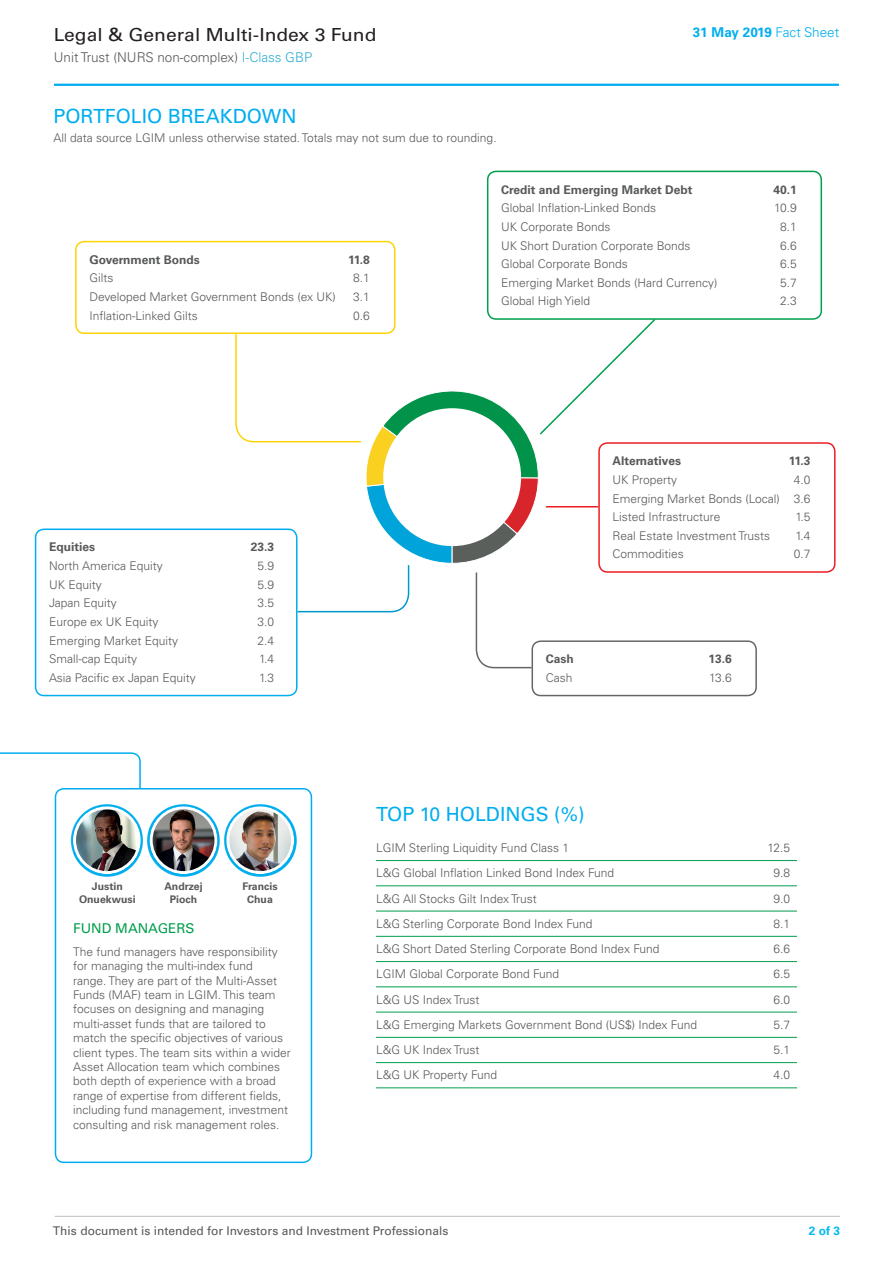
<style>
.page{position:relative;width:893px;height:1263px;background:#fff}
.page>*{position:absolute;margin:0;border:0;box-sizing:border-box;transform-origin:0 0}
.t1{font:19.5px "Univers LT Pro 55 Roman";color:#00aeef}
.t2{font:18px "Univers LT Pro 55 Roman";color:#231f20;scale:1.07 1}
.t3{font:300 13.5px "Univers LT Pro 45";color:#57585a}
.t4{font:700 13.5px "Univers LT Pro 65";letter-spacing:-.01em;color:#00aeef}
.t5{font:13.5px "Univers LT Pro 55 Roman";color:#009e4d}
.t6{font:300 12px/14.4px "Univers LT Pro 45";color:#57585a}
.t7{font:700 12px "Univers LT Pro 65";color:#57585a}
.t8{font:12px "Univers LT Pro 55 Roman";color:#57585a}
.t9{font:700 12px "Univers LT Pro 65";color:#00baf1}
.t10{font:700 10.5px/12.6px "Univers LT Pro 65";color:#57585a;text-align:center}
.s1{color:#33add6}
.s2{font-family:"Univers LT Pro 45";font-weight:300}
</style>
<div class="page">
<hr style="left:54px;top:84px;width:785px;height:2px;background:#00aeef">
<hr style="left:55px;top:1216px;width:785px;height:1px;background:#bcbdc0">
<svg style="left:0;top:752px;width:141px;height:38px"></svg>
<hr style="left:376px;top:860px;width:421px;height:1px;background:#009e4d">
<hr style="left:376px;top:885px;width:421px;height:1px;background:#009e4d">
<hr style="left:376px;top:911px;width:421px;height:1px;background:#009e4d">
<hr style="left:376px;top:936px;width:421px;height:1px;background:#009e4d">
<hr style="left:376px;top:961px;width:421px;height:1px;background:#009e4d">
<hr style="left:376px;top:986px;width:421px;height:1px;background:#009e4d">
<hr style="left:376px;top:1012px;width:421px;height:1px;background:#009e4d">
<hr style="left:376px;top:1037px;width:421px;height:1px;background:#009e4d">
<hr style="left:376px;top:1062px;width:421px;height:1px;background:#009e4d">
<hr style="left:376px;top:1087px;width:421px;height:1px;background:#009e4d">
<div style="left:55px;top:788px;width:257px;height:375px;border:2px solid #00aeef;border-radius:9px"></div>
<img style="left:154px;top:804px;width:58px;height:71px">
<img style="left:212px;top:804px;width:85px;height:71px">
<img style="left:70px;top:804px;width:84px;height:71px">
<div style="left:35px;top:528px;width:262px;height:168px;border:2px solid #00aeef;border-radius:9px"></div>
<div style="left:75px;top:241px;width:320px;height:93px;border:2px solid #fed304;border-radius:9px"></div>
<div style="left:487px;top:171px;width:335px;height:149px;border:2px solid #009e4d;border-radius:9px"></div>
<div style="left:598px;top:442px;width:237px;height:131px;border:2px solid #ee1d23;border-radius:9px"></div>
<div style="left:531px;top:640px;width:226px;height:56px;border:2px solid #666;border-radius:9px"></div>
<svg style="left:235px;top:320px;width:419px;height:349px"></svg>
<div style="left:383px;top:408px;width:138px;height:138px;background:#fff;border-radius:50%"></div>
<h2 class="t2" style="left:54px;top:24px;width:303px">Legal &amp; General Multi-Index 3 Fund</h2>
<p class="t3" style="left:54px;top:49px;width:260px">Unit Trust (NURS non-complex) <span class="s1">I-Class GBP</span></p>
<h1 class="t1" style="left:54px;top:105px;width:244px">PORTFOLIO BREAKDOWN</h1>
<p class="t6" style="left:54px;top:130px;width:445px">All data source LGIM unless otherwise stated. Totals may not sum due to rounding.</p>
<p class="t4" style="left:693px;top:25px;width:148px">31 May 2019 <span class="s2">Fact Sheet</span></p>
<p class="t7" style="left:89px;top:252px;width:112px">Government Bonds</p>
<p class="t7" style="left:348px;top:252px;width:23px">11.8</p>
<p class="t6" style="left:89px;top:271px;width:26px">Gilts</p>
<p class="t6" style="left:353px;top:271px;width:18px">8.1</p>
<p class="t6" style="left:89px;top:290px;width:248px">Developed Market Government Bonds (ex UK)</p>
<p class="t6" style="left:353px;top:290px;width:18px">3.1</p>
<p class="t6" style="left:89px;top:308px;width:110px">Inflation-Linked Gilts</p>
<p class="t6" style="left:353px;top:308px;width:18px">0.6</p>
<p class="t7" style="left:49px;top:540px;width:48px">Equities</p>
<p class="t7" style="left:251px;top:540px;width:25px">23.3</p>
<p class="t6" style="left:49px;top:559px;width:115px">North America Equity</p>
<p class="t6" style="left:257px;top:559px;width:18px">5.9</p>
<p class="t6" style="left:49px;top:577px;width:54px">UK Equity</p>
<p class="t6" style="left:257px;top:577px;width:18px">5.9</p>
<p class="t6" style="left:49px;top:596px;width:69px">Japan Equity</p>
<p class="t6" style="left:257px;top:596px;width:18px">3.5</p>
<p class="t6" style="left:49px;top:615px;width:111px">Europe ex UK Equity</p>
<p class="t6" style="left:257px;top:615px;width:18px">3.0</p>
<p class="t6" style="left:49px;top:633px;width:131px">Emerging Market Equity</p>
<p class="t6" style="left:257px;top:633px;width:18px">2.4</p>
<p class="t6" style="left:49px;top:652px;width:90px">Small-cap Equity</p>
<p class="t6" style="left:259px;top:652px;width:16px">1.4</p>
<p class="t6" style="left:49px;top:670px;width:148px">Asia Pacific ex Japan Equity</p>
<p class="t6" style="left:259px;top:670px;width:16px">1.3</p>
<p class="t7" style="left:501px;top:182px;width:193px">Credit and Emerging Market Debt</p>
<p class="t7" style="left:773px;top:182px;width:25px">40.1</p>
<p class="t6" style="left:501px;top:201px;width:156px">Global Inflation-Linked Bonds</p>
<p class="t6" style="left:774px;top:201px;width:24px">10.9</p>
<p class="t6" style="left:501px;top:219px;width:111px">UK Corporate Bonds</p>
<p class="t6" style="left:780px;top:219px;width:18px">8.1</p>
<p class="t6" style="left:501px;top:238px;width:191px">UK Short Duration Corporate Bonds</p>
<p class="t6" style="left:780px;top:238px;width:18px">6.6</p>
<p class="t6" style="left:501px;top:257px;width:128px">Global Corporate Bonds</p>
<p class="t6" style="left:780px;top:257px;width:18px">6.5</p>
<p class="t6" style="left:501px;top:275px;width:218px">Emerging Market Bonds (Hard Currency)</p>
<p class="t6" style="left:780px;top:275px;width:18px">5.7</p>
<p class="t6" style="left:501px;top:294px;width:90px">Global High Yield</p>
<p class="t6" style="left:780px;top:294px;width:18px">2.3</p>
<p class="t7" style="left:613px;top:454px;width:70px">Alternatives</p>
<p class="t7" style="left:789px;top:454px;width:23px">11.3</p>
<p class="t6" style="left:613px;top:472px;width:66px">UK Property</p>
<p class="t6" style="left:613px;top:470px;width:199px;line-height:18.6px;text-align:justify;text-indent:181px">4.0<br>Emerging Market Bonds (Local) 3.6<br>Listed Infrastructure</p>
<p class="t6" style="left:796px;top:510px;width:16px">1.5</p>
<p class="t6" style="left:613px;top:528px;width:159px">Real Estate Investment Trusts</p>
<p class="t6" style="left:796px;top:528px;width:16px">1.4</p>
<p class="t6" style="left:613px;top:547px;width:73px">Commodities</p>
<p class="t6" style="left:794px;top:547px;width:18px">0.7</p>
<p class="t7" style="left:546px;top:652px;width:30px">Cash</p>
<p class="t7" style="left:708px;top:652px;width:25px">13.6</p>
<p class="t6" style="left:546px;top:670px;width:28px">Cash</p>
<p class="t6" style="left:709px;top:670px;width:24px">13.6</p>
<p class="t10" style="left:79px;top:880px;width:58px">Justin<br>Onuekwusi</p>
<p class="t10" style="left:164px;top:880px;width:40px">Andrzej<br>Pioch</p>
<p class="t10" style="left:242px;top:880px;width:37px">Francis<br>Chua</p>
<p class="t5" style="left:73px;top:920px;width:123px">FUND MANAGERS</p>
<p class="t6" style="left:73px;top:944px;width:219px">The fund managers have responsibility for managing the multi-index fund<br>range. They are part of the Multi-Asset Funds (MAF) team in LGIM. This team focuses on designing and managing multi-asset funds that are tailored to match the specific objectives of various client types. The team sits within a wider Asset Allocation team which combines both depth of experience with a broad range of expertise from different fields, including fund management, investment consulting and risk management roles.</p>
<h1 class="t1" style="left:376px;top:802px;width:210px">TOP 10 HOLDINGS (%)</h1>
<p class="t6" style="left:376px;top:841px;width:194px">LGIM Sterling Liquidity Fund Class 1</p>
<p class="t6" style="left:767px;top:841px;width:24px">12.5</p>
<p class="t6" style="left:376px;top:866px;width:240px">L&amp;G Global Inflation Linked Bond Index Fund</p>
<p class="t6" style="left:773px;top:866px;width:18px">9.8</p>
<p class="t6" style="left:376px;top:891px;width:162px">L&amp;G All Stocks Gilt Index Trust</p>
<p class="t6" style="left:773px;top:891px;width:18px">9.0</p>
<p class="t6" style="left:376px;top:916px;width:218px">L&amp;G Sterling Corporate Bond Index Fund</p>
<p class="t6" style="left:773px;top:916px;width:18px">8.1</p>
<p class="t6" style="left:376px;top:942px;width:285px">L&amp;G Short Dated Sterling Corporate Bond Index Fund</p>
<p class="t6" style="left:773px;top:942px;width:18px">6.6</p>
<p class="t6" style="left:376px;top:967px;width:185px">LGIM Global Corporate Bond Fund</p>
<p class="t6" style="left:773px;top:967px;width:18px">6.5</p>
<p class="t6" style="left:376px;top:992px;width:105px">L&amp;G US Index Trust</p>
<p class="t6" style="left:773px;top:992px;width:18px">6.0</p>
<p class="t6" style="left:376px;top:1017px;width:322px">L&amp;G Emerging Markets Government Bond (US$) Index Fund</p>
<p class="t6" style="left:773px;top:1017px;width:18px">5.7</p>
<p class="t6" style="left:376px;top:1043px;width:105px">L&amp;G UK Index Trust</p>
<p class="t6" style="left:773px;top:1043px;width:18px">5.1</p>
<p class="t6" style="left:376px;top:1068px;width:123px">L&amp;G UK Property Fund</p>
<p class="t6" style="left:773px;top:1068px;width:18px">4.0</p>
<p class="t8" style="left:53px;top:1224px;width:397px">This document is intended for Investors and Investment Professionals</p>
<p class="t9" style="left:809px;top:1223px;width:33px">2 of 3</p>
</div>
